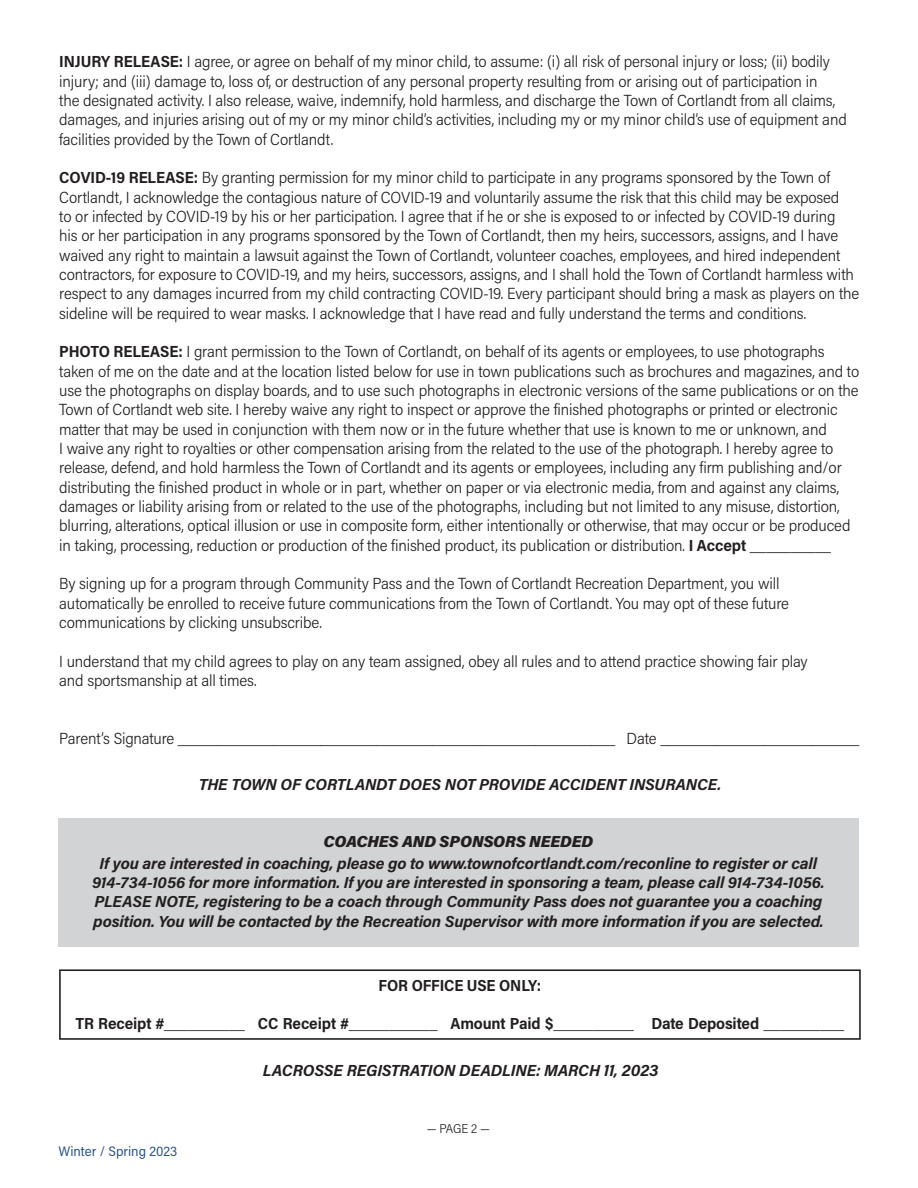
<style>
.page{position:relative;width:918px;height:1188px;background:#fff}
.page>*{position:absolute;margin:0;border:0;box-sizing:border-box;transform-origin:0 0}
.t1{font:300 16.05px/19.4px "Acumin Pro Semi Cond";letter-spacing:-.01em;color:#231f20}
.t2{font:italic 700 16.05px/19.2px "Acumin Pro Semi Cond";letter-spacing:-.01em;color:#231f20;text-align:center;scale:1.05 1}
.t3{font:700 16.05px "Acumin Pro Semi Cond";letter-spacing:-.01em;color:#231f20}
.t4{font:italic 900 16.05px "Acumin Pro Semi Cond";letter-spacing:-.01em;color:#231f20;scale:1.05 1}
.t5{font:13.8px "Acumin Pro Semi Cond";color:#29548b}
.t6{font:300 12.9px "Acumin Pro Semi Cond";color:#231f20}
.s1{font-weight:700}
</style>
<div class="page">
<div style="left:58px;top:819px;width:800px;height:128px;background:#d1d3d4"></div>
<div style="left:59px;top:969px;width:802px;height:71px;border:2px solid #231f20"></div>
<p class="t1" style="left:59px;top:53px;width:789px"><span class="s1">INJURY RELEASE:</span> I agree, or agree on behalf of my minor child, to assume: (i) all risk of personal injury or loss; (ii) bodily injury; and (iii) damage to, loss of, or destruction of any personal property resulting from or arising out of participation in<br>the designated activity. I also release, waive, indemnify, hold harmless, and discharge the Town of Cortlandt from all claims, damages, and injuries arising out of my or my minor child’s activities, including my or my minor child’s use of equipment and facilities provided by the Town of Cortlandt.</p>
<p class="t1" style="left:59px;top:169px;width:802px"><span class="s1">COVID‐19 RELEASE:</span> By granting permission for my minor child to participate in any programs sponsored by the Town of Cortlandt, I acknowledge the contagious nature of COVID‐19 and voluntarily assume the risk that this child may be exposed<br>to or infected by COVID‐19 by his or her participation. I agree that if he or she is exposed to or infected by COVID‐19 during<br>his or her participation in any programs sponsored by the Town of Cortlandt, then my heirs, successors, assigns, and I have waived any right to maintain a lawsuit against the Town of Cortlandt, volunteer coaches, employees, and hired independent contractors, for exposure to COVID‐19, and my heirs, successors, assigns, and I shall hold the Town of Cortlandt harmless with respect to any damages incurred from my child contracting COVID‐19. Every participant should bring a mask as players on the sideline will be required to wear masks. I acknowledge that I have read and fully understand the terms and conditions.</p>
<p class="t1" style="left:59px;top:343px;width:801px"><span class="s1">PHOTO RELEASE:</span> I grant permission to the Town of Cortlandt, on behalf of its agents or employees, to use photographs taken of me on the date and at the location listed below for use in town publications such as brochures and magazines, and to use the photographs on display boards, and to use such photographs in electronic versions of the same publications or on the Town of Cortlandt web site. I hereby waive any right to inspect or approve the finished photographs or printed or electronic matter that may be used in conjunction with them now or in the future whether that use is known to me or unknown, and<br>I waive any right to royalties or other compensation arising from the related to the use of the photograph. I hereby agree to release, defend, and hold harmless the Town of Cortlandt and its agents or employees, including any firm publishing and/or distributing the finished product in whole or in part, whether on paper or via electronic media, from and against any claims, damages or liability arising from or related to the use of the photographs, including but not limited to any misuse, distortion, blurring, alterations, optical illusion or use in composite form, either intentionally or otherwise, that may occur or be produced in taking, processing, reduction or production of the finished product, its publication or distribution. <span class="s1">I Accept __________</span></p>
<p class="t1" style="left:59px;top:575px;width:731px">By signing up for a program through Community Pass and the Town of Cortlandt Recreation Department, you will automatically be enrolled to receive future communications from the Town of Cortlandt. You may opt of these future communications by clicking unsubscribe.</p>
<p class="t1" style="left:59px;top:652px;width:750px">I understand that my child agrees to play on any team assigned, obey all rules and to attend practice showing fair play and sportsmanship at all times.</p>
<p class="t1" style="left:59px;top:730px;width:802px">Parent’s Signature _______________________________________________________ Date _________________________</p>
<p class="t2" style="left:199px;top:775px;width:499px">THE TOWN OF CORTLANDT DOES NOT PROVIDE ACCIDENT INSURANCE.</p>
<p class="t4" style="left:323px;top:832px;width:259px">COACHES AND SPONSORS NEEDED</p>
<p class="t2" style="left:92px;top:855px;width:699px">If you are interested in coaching, please go to www.townofcortlandt.com/reconline to register or call 914‐734‐1056 for more information. If you are interested in sponsoring a team, please call 914‐734‐1056.<br>PLEASE NOTE, registering to be a coach through Community Pass does not guarantee you a coaching position. You will be contacted by the Recreation Supervisor with more information if you are selected.</p>
<p class="t3" style="left:379px;top:976px;width:164px">FOR OFFICE USE ONLY:</p>
<p class="t3" style="left:76px;top:1014px;width:770px">TR Receipt #__________ CC Receipt #___________ Amount Paid $__________ Date Deposited __________</p>
<p class="t2" style="left:263px;top:1061px;width:378px">LACROSSE REGISTRATION DEADLINE: MARCH 11, 2023</p>
<p class="t5" style="left:58px;top:1143px;width:120px">Winter / Spring 2023</p>
<p class="t6" style="left:427px;top:1123px;width:65px">— PAGE 2 —</p>
</div>
